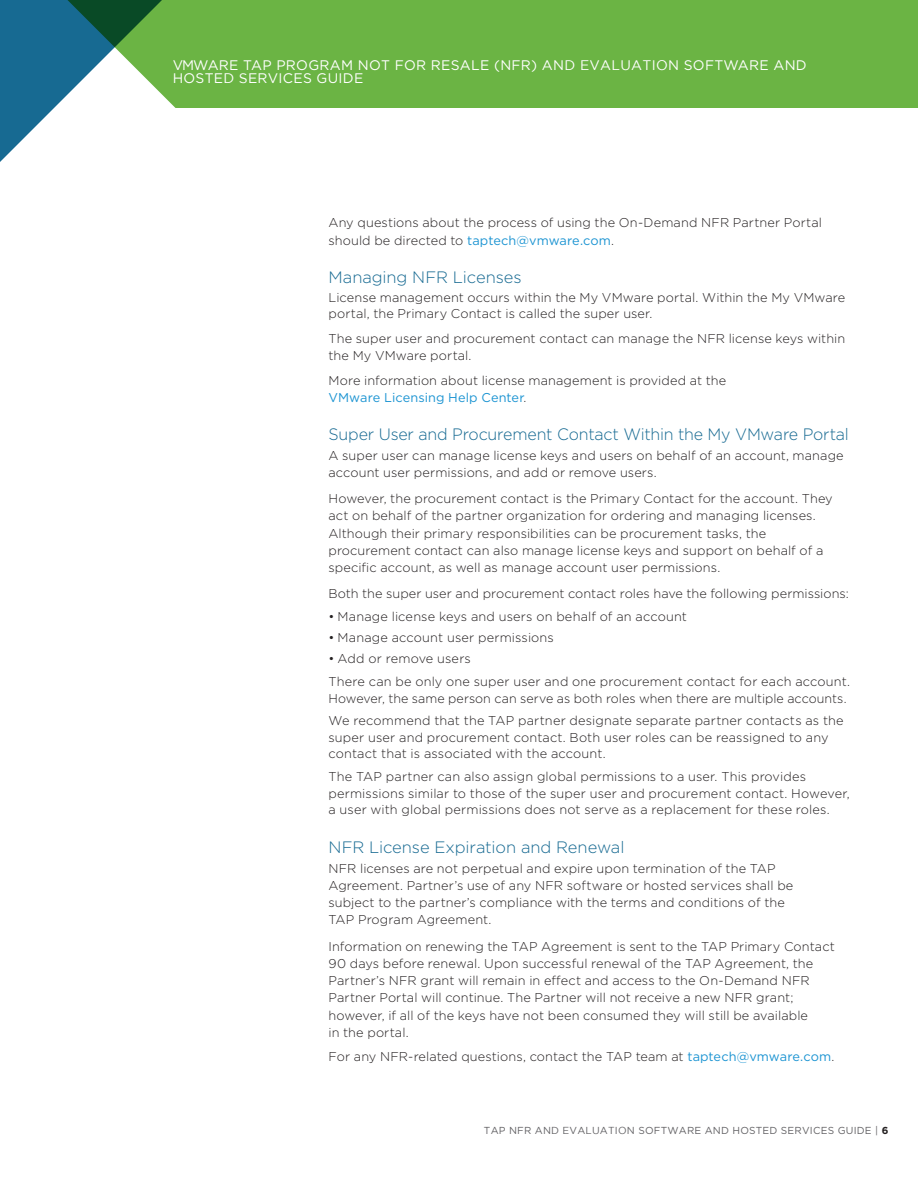
<style>
.page{position:relative;width:918px;height:1188px;background:#fff}
.page>*{position:absolute;margin:0;border:0;box-sizing:border-box;transform-origin:0 0}
._5a_SUBHEAD-1{font:300 16.5px "Gotham";letter-spacing:-.01em;color:#176a92}
._3a_BODY_TEXT{font:300 16.5px "Gotham";letter-spacing:-.01em;color:#176a92}
.t1{font:13.8px/13px "Gotham";letter-spacing:.02em;color:#fff}
._3a_BODY_TEXT-2{font:300 12.75px/17.2px "Gotham";letter-spacing:.01em;color:#231f20}
._3b_BODY_BULLET{font:300 12.75px/16.5px "Gotham";letter-spacing:.01em;color:#231f20}
.t2{font:10.2px "Gotham";letter-spacing:.02em;color:#636265}
.s1{font-weight:400;color:#1c94d2}
.s2{font-weight:700;color:#231f20}
</style>
<div class="page">
<div style="left:176px;top:0;width:742px;height:108px;background:#6bb444"></div>
<svg style="left:0;top:0;width:176px;height:162px"></svg>
<p class="t1" style="left:173px;top:58px;width:636px">VMWARE TAP PROGRAM NOT FOR RESALE (NFR) AND EVALUATION SOFTWARE AND<br>HOSTED SERVICES GUIDE</p>
<p class="_3a_BODY_TEXT-2" style="left:328px;top:214px;width:495px">Any questions about the process of using the On-Demand NFR Partner Portal should be directed to <span class="s1">taptech@vmware.com</span>.</p>
<p class="_3a_BODY_TEXT" style="left:328px;top:267px;width:195px">Managing NFR Licenses</p>
<p class="_3a_BODY_TEXT-2" style="left:328px;top:289px;width:518px;line-height:16.5px">License management occurs within the My VMware portal. Within the My VMware portal, the Primary Contact is called the super user.</p>
<p class="_3a_BODY_TEXT-2" style="left:328px;top:330px;width:518px;line-height:16.5px">The super user and procurement contact can manage the NFR license keys within the My VMware portal.</p>
<p class="_3a_BODY_TEXT-2" style="left:328px;top:372px;width:399px;line-height:16.5px">More information about license management is provided at the<br><span class="s1">VMware Licensing Help Center</span>.</p>
<p class="_5a_SUBHEAD-1" style="left:328px;top:424px;width:522px">Super User and Procurement Contact Within the My VMware Portal</p>
<p class="_3a_BODY_TEXT-2" style="left:328px;top:446px;width:517px">A super user can manage license keys and users on behalf of an account, manage account user permissions, and add or remove users.</p>
<p class="_3a_BODY_TEXT-2" style="left:328px;top:490px;width:506px">However, the procurement contact is the Primary Contact for the account. They act on behalf of the partner organization for ordering and managing licenses.<br>Although their primary responsibilities can be procurement tasks, the procurement contact can also manage license keys and support on behalf of a specific account, as well as manage account user permissions.</p>
<p class="_3a_BODY_TEXT-2" style="left:328px;top:585px;width:522px">Both the super user and procurement contact roles have the following permissions:</p>
<p class="_3a_BODY_TEXT-2" style="left:328px;top:608px;width:360px">• Manage license keys and users on behalf of an account</p>
<p class="_3a_BODY_TEXT-2" style="left:328px;top:629px;width:227px">• Manage account user permissions</p>
<p class="_3a_BODY_TEXT-2" style="left:328px;top:650px;width:144px">• Add or remove users</p>
<p class="_3b_BODY_BULLET" style="left:328px;top:673px;width:523px">There can be only one super user and one procurement contact for each account.<br>However, the same person can serve as both roles when there are multiple accounts.</p>
<p class="_3b_BODY_BULLET" style="left:328px;top:712px;width:517px">We recommend that the TAP partner designate separate partner contacts as the super user and procurement contact. Both user roles can be reassigned to any contact that is associated with the account.</p>
<p class="_3b_BODY_BULLET" style="left:328px;top:768px;width:523px">The TAP partner can also assign global permissions to a user. This provides permissions similar to those of the super user and procurement contact. However, a user with global permissions does not serve as a replacement for these roles.</p>
<p class="_3a_BODY_TEXT" style="left:328px;top:837px;width:297px">NFR License Expiration and Renewal</p>
<p class="_3a_BODY_TEXT-2" style="left:328px;top:859px;width:466px">NFR licenses are not perpetual and expire upon termination of the TAP Agreement. Partner’s use of any NFR software or hosted services shall be subject to the partner’s compliance with the terms and conditions of the TAP Program Agreement.</p>
<p class="_3a_BODY_TEXT-2" style="left:328px;top:937px;width:508px">Information on renewing the TAP Agreement is sent to the TAP Primary Contact 90 days before renewal. Upon successful renewal of the TAP Agreement, the Partner’s NFR grant will remain in effect and access to the On-Demand NFR Partner Portal will continue. The Partner will not receive a new NFR grant; however, if all of the keys have not been consumed they will still be available<br>in the portal.</p>
<p class="_3a_BODY_TEXT-2" style="left:328px;top:1047px;width:507px">For any NFR-related questions, contact the TAP team at <span class="s1">taptech@vmware.com</span>.</p>
<p class="t2" style="left:484px;top:1124px;width:406px">TAP NFR AND EVALUATION SOFTWARE AND HOSTED SERVICES GUIDE | <span class="s2">6</span></p>
</div>
